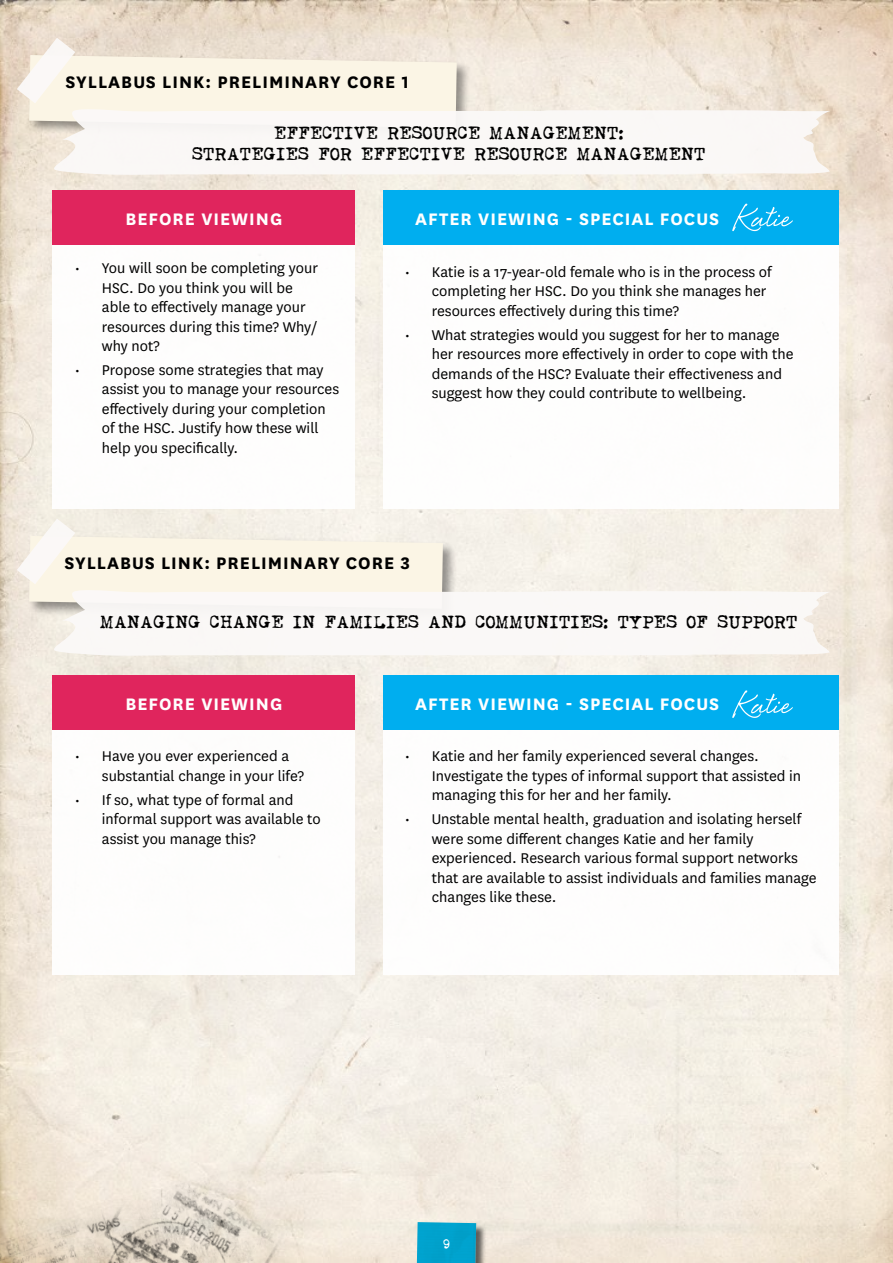
<style>
.page{position:relative;width:893px;height:1263px;background:#fff}
.page>*{position:absolute;margin:0;border:0;box-sizing:border-box;transform-origin:0 0}
.t1{font:54px "Eye Catching Pro";color:#fff}
.t2{font:700 19.5px "National";letter-spacing:.05em;color:#fff}
.t3{font:700 19.5px "National";letter-spacing:.05em;color:#000}
.t4{font:18px "My Underwood";letter-spacing:.01em;color:#000}
.t5{font:16.5px/19.5px "National";color:#000}
.t6{font:13.5px "My Underwood";color:#fff}
</style>
<div class="page">
<img style="left:0;top:0;width:893px;height:1262px">
<div style="left:418px;top:1224px;width:69px;height:39px;background:#000;opacity:.59"></div>
<div style="left:417px;top:1222px;width:59px;height:41px;background:#00a2cd"></div>
<img style="left:0;top:1159px;width:307px;height:104px">
<div style="left:53px;top:191px;width:302px;height:318px;background:#fff"></div>
<div style="left:53px;top:675px;width:302px;height:300px;background:#fff"></div>
<div style="left:53px;top:191px;width:302px;height:54px;background:#e0255d"></div>
<div style="left:53px;top:675px;width:302px;height:55px;background:#e0255d"></div>
<div style="left:384px;top:191px;width:455px;height:318px;background:#fff"></div>
<div style="left:384px;top:675px;width:455px;height:300px;background:#fff"></div>
<div style="left:384px;top:191px;width:455px;height:54px;background:#00aeef"></div>
<div style="left:384px;top:675px;width:455px;height:55px;background:#00aeef"></div>
<div style="left:27px;top:53px;width:444px;height:89px;background:#000;opacity:.41"></div>
<div style="left:27px;top:534px;width:430px;height:89px;background:#000;opacity:.41"></div>
<svg style="left:52px;top:109px;width:779px;height:66px;fill:#faf8f6"></svg>
<div style="left:52px;top:590px;width:779px;height:66px;background:#faf8f6"></div>
<svg style="left:17px;top:38px;width:440px;height:90px"></svg>
<svg style="left:17px;top:519px;width:426px;height:90px"></svg>
<p class="t3" style="left:66px;top:68px;width:209px">SYLLABUS LINK: PRE LIMINARY</p>
<p class="t3" style="left:347px;top:68px;width:13px">CORE</p>
<p class="t3" style="left:402px;top:68px;width:9px">1</p>
<p class="t4" style="left:274px;top:122px;width:25px">EFFECTI</p>
<p class="t4" style="left:354px;top:122px;width:47px">VE RESOURCE</p>
<p class="t4" style="left:490px;top:122px;width:14px">MANAGEMENT</p>
<p class="t4" style="left:619px;top:122px;width:6px">:</p>
<p class="t4" style="left:192px;top:143px;width:24px">STRATEGIES</p>
<p class="t4" style="left:318px;top:143px;width:12px">FOR</p>
<p class="t4" style="left:361px;top:143px;width:13px">EFFECTI</p>
<p class="t4" style="left:441px;top:143px;width:47px">VE RESOURCE</p>
<p class="t4" style="left:577px;top:143px;width:14px">MANAGEMENT</p>
<p class="t2" style="left:125px;top:205px;width:158px">BEFORE VIEWING</p>
<p class="t2" style="left:415px;top:205px;width:305px">AFTER VIEWING - SPECIAL FOCUS</p>
<h1 class="t1" style="left:733px;top:197px;width:58px;rotate:-1deg">Katie</h1>
<p class="t5" style="left:102px;top:257px;width:218px;text-indent:-27px">• You will soon be completing your<br>HSC. Do you think you will be able to effectively manage your resources during this time? Why/ why not?</p>
<p class="t5" style="left:102px;top:359px;width:239px;text-indent:-27px">• Propose some strategies that may assist you to manage your resources effectively during your completion of the HSC. Justify how these will help you specifically.</p>
<p class="t5" style="left:432px;top:261px;width:341px;text-indent:-27px">• Katie is a 17-year-old female who is in the process of completing her HSC. Do you think she manages her resources effectively during this time?</p>
<p class="t5" style="left:432px;top:324px;width:363px;text-indent:-27px">• What strategies would you suggest for her to manage her resources more effectively in order to cope with the demands of the HSC? Evaluate their effectiveness and suggest how they could contribute to wellbeing.</p>
<p class="t3" style="left:64px;top:549px;width:209px">SYLLABUS LINK: PRE LIMINARY</p>
<p class="t3" style="left:346px;top:549px;width:13px">CORE</p>
<p class="t3" style="left:401px;top:549px;width:11px">3</p>
<p class="t4" style="left:100px;top:611px;width:28px">MANAGING</p>
<p class="t4" style="left:210px;top:611px;width:37px">CHANGE</p>
<p class="t4" style="left:293px;top:611px;width:45px">IN FAMILIES</p>
<p class="t4" style="left:428px;top:611px;width:14px">AND</p>
<p class="t4" style="left:476px;top:611px;width:13px">COMMUNITIES</p>
<p class="t4" style="left:604px;top:611px;width:39px">: TYPES</p>
<p class="t4" style="left:687px;top:611px;width:44px">OF SUPPORT</p>
<p class="t2" style="left:125px;top:690px;width:158px">BEFORE VIEWING</p>
<p class="t5" style="left:102px;top:746px;width:204px;text-indent:-27px">• Have you ever experienced a substantial change in your life?</p>
<p class="t5" style="left:102px;top:789px;width:220px;text-indent:-27px">• If so, what type of formal and informal support was available to assist you manage this?</p>
<p class="t2" style="left:415px;top:690px;width:305px">AFTER VIEWING - SPECIAL FOCUS</p>
<h1 class="t1" style="left:733px;top:683px;width:58px;rotate:-1deg">Katie</h1>
<p class="t5" style="left:432px;top:746px;width:371px;text-indent:-27px">• Katie and her family experienced several changes.<br>Investigate the types of informal support that assisted in managing this for her and her family.</p>
<p class="t5" style="left:432px;top:809px;width:386px;text-indent:-27px">• Unstable mental health, graduation and isolating herself were some different changes Katie and her family experienced. Research various formal support networks that are available to assist individuals and families manage changes like these.</p>
<p class="t6" style="left:443px;top:1235px;width:8px">9</p>
</div>
